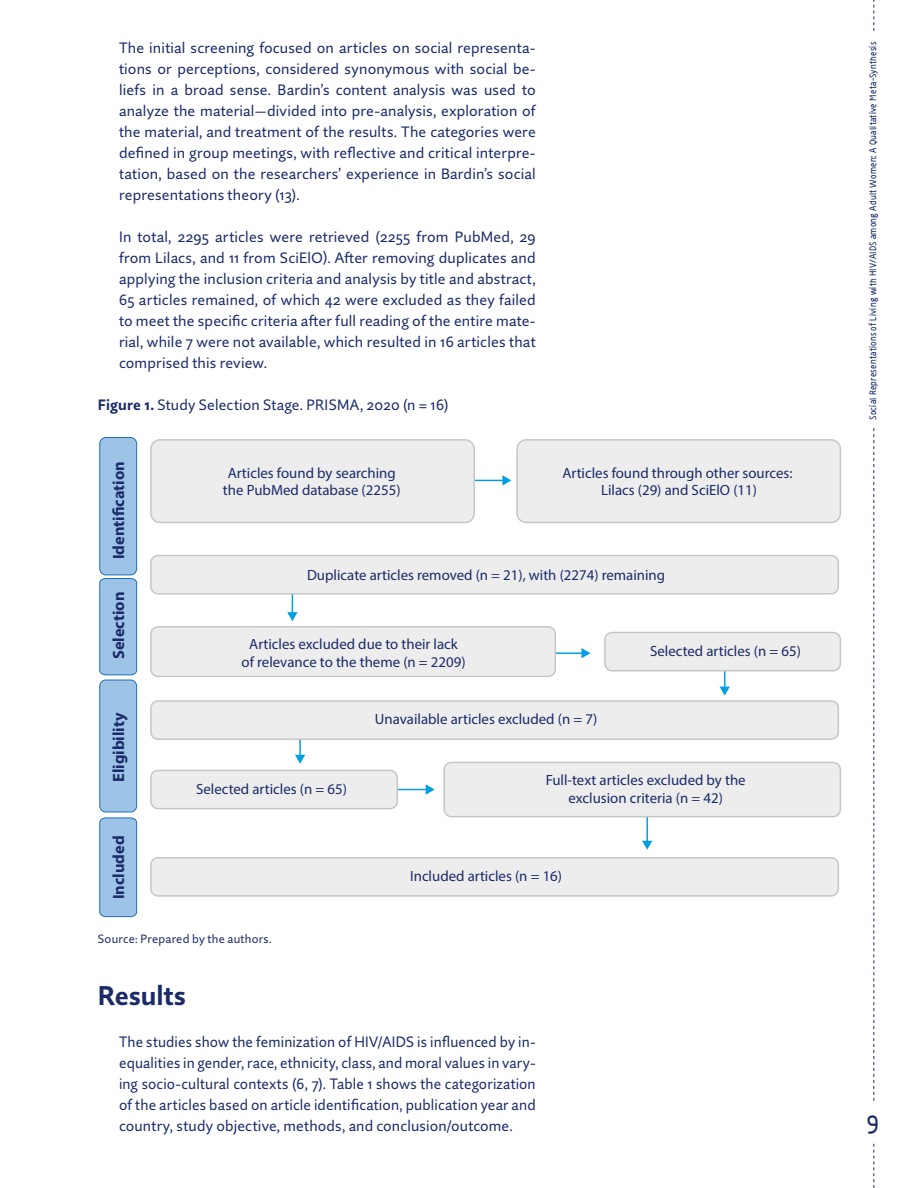
<style>
.page{position:relative;width:918px;height:1188px;background:#fff}
.page>*{position:absolute;margin:0;border:0;box-sizing:border-box;transform-origin:0 0}
.t1{font:700 27px "Quire Sans Pro";letter-spacing:.005em;color:#1a2b68}
.t2{font:24px "Sys Falso";color:#1a2b68}
.t3{font:700 16.35px "Myriad Pro";color:#1a2b68}
.t4{font:15px/21px "Quire Sans Pro";letter-spacing:.01em;color:#1a2b68;text-align:justify}
.t5{font:14.85px/17.9px "Myriad Pro";color:#1a2b68;text-align:center}
.t6{font:12px "Quire Sans Pro";letter-spacing:.02em;color:#1a2b68}
.t7{font:9px "Sys Falso";letter-spacing:.03em;color:#1a2b68}
.s1{font-weight:700}
</style>
<div class="page">
<svg style="left:873px;top:1144px;width:1px;height:44px"></svg>
<svg style="left:873px;top:0;width:1px;height:31px"></svg>
<svg style="left:873px;top:428px;width:1px;height:673px"></svg>
<hr style="left:439px;top:480px;width:65px;height:1px;background:#009fe3">
<svg style="left:502px;top:475px;width:9px;height:11px"></svg>
<hr style="left:518px;top:652px;width:65px;height:2px;background:#009fe3">
<svg style="left:581px;top:648px;width:9px;height:10px"></svg>
<hr style="left:362px;top:789px;width:65px;height:1px;background:#009fe3">
<svg style="left:426px;top:784px;width:9px;height:11px"></svg>
<hr style="left:292px;top:580px;width:1px;height:34px;background:#009fe3">
<svg style="left:287px;top:612px;width:11px;height:9px"></svg>
<hr style="left:724px;top:654px;width:1px;height:34px;background:#009fe3">
<svg style="left:720px;top:687px;width:10px;height:9px"></svg>
<hr style="left:646px;top:808px;width:2px;height:34px;background:#009fe3">
<svg style="left:642px;top:841px;width:10px;height:9px"></svg>
<hr style="left:299px;top:722px;width:2px;height:34px;background:#009fe3">
<svg style="left:295px;top:755px;width:10px;height:9px"></svg>
<div style="left:100px;top:438px;width:37px;height:137px;background:#9dc3e6;border-radius:6px"></div>
<div style="left:99px;top:437px;width:38px;height:138px;border:1px solid #1d71b8;border-radius:6px"></div>
<svg style="left:99px;top:578px;width:38px;height:98px;background:#96bee3"></svg>
<div style="left:100px;top:680px;width:37px;height:132px;background:#9dc3e6;border-radius:6px"></div>
<div style="left:99px;top:680px;width:38px;height:132px;border:1px solid #1d71b8;border-radius:6px"></div>
<svg style="left:99px;top:817px;width:38px;height:100px;background:#96bee3"></svg>
<div style="left:151px;top:440px;width:323px;height:82px;background:#ededed;border-radius:9px"></div>
<div style="left:150px;top:439px;width:325px;height:84px;border:1px solid #c6c6c6;border-radius:9px"></div>
<div style="left:517px;top:440px;width:323px;height:82px;background:#ededed;border-radius:9px"></div>
<div style="left:516px;top:439px;width:325px;height:84px;border:1px solid #c6c6c6;border-radius:9px"></div>
<div style="left:151px;top:556px;width:687px;height:38px;background:#ededed;border-radius:7px"></div>
<div style="left:150px;top:555px;width:689px;height:40px;border:1px solid #c6c6c6;border-radius:7px"></div>
<div style="left:151px;top:858px;width:687px;height:38px;background:#ededed;border-radius:7px"></div>
<div style="left:150px;top:857px;width:689px;height:40px;border:1px solid #c6c6c6;border-radius:7px"></div>
<div style="left:151px;top:701px;width:687px;height:38px;background:#ededed;border-radius:7px"></div>
<div style="left:150px;top:700px;width:689px;height:40px;border:1px solid #c6c6c6;border-radius:7px"></div>
<div style="left:151px;top:627px;width:404px;height:49px;background:#ededed;border-radius:7px"></div>
<div style="left:150px;top:626px;width:406px;height:51px;border:1px solid #c6c6c6;border-radius:7px"></div>
<div style="left:151px;top:770px;width:246px;height:39px;background:#ededed;border-radius:7px"></div>
<div style="left:150px;top:770px;width:248px;height:39px;border:1px solid #c6c6c6;border-radius:7px"></div>
<div style="left:444px;top:762px;width:396px;height:55px;background:#ededed;border-radius:7px"></div>
<div style="left:443px;top:762px;width:398px;height:55px;border:1px solid #c6c6c6;border-radius:7px"></div>
<div style="left:605px;top:633px;width:235px;height:38px;background:#ededed;border-radius:7px"></div>
<div style="left:604px;top:632px;width:237px;height:39px;border:1px solid #c6c6c6;border-radius:7px"></div>
<p class="t4" style="left:119px;top:37px;width:418px">The initial screening focused on articles on social representa&shy;tions or perceptions, considered synonymous with social be&shy;liefs in a broad sense. Bardin’s content analysis was used to analyze the material—divided into pre-analysis, exploration of the material, and treatment of the results. The categories were defined in group meetings, with reflective and critical interpre&shy;tation, based on the researchers’ experience in Bardin’s social representations theory (13).</p>
<p class="t4" style="left:119px;top:226px;width:418px">In total, 2295 articles were retrieved (2255 from PubMed, 29 from Lilacs, and 11 from SciElO). After removing duplicates and applying the inclusion criteria and analysis by title and abstract, 65 articles remained, of which 42 were excluded as they failed to meet the specific criteria after full reading of the entire mate&shy;rial, while 7 were not available, which resulted in 16 articles that comprised this review.</p>
<p class="t4" style="left:98px;top:394px;width:352px"><span class="s1">Figure 1.</span> Study Selection Stage. PRISMA, 2020 (n = 16)</p>
<p class="t3" style="left:108px;top:559px;width:99px;rotate:-90deg">Identi cation</p>
<p class="t3" style="left:108px;top:659px;width:69px;rotate:-90deg">Selection</p>
<p class="t3" style="left:108px;top:782px;width:71px;rotate:-90deg">Eligibility</p>
<p class="t3" style="left:108px;top:899px;width:65px;rotate:-90deg">Included</p>
<p class="t5" style="left:223px;top:463px;width:179px">Articles found by searching the PubMed database (2255)</p>
<p class="t5" style="left:562px;top:463px;width:232px">Articles found through other sources:<br>Lilacs (29) and SciElO (11)</p>
<p class="t5" style="left:307px;top:566px;width:360px">Duplicate articles removed (n = 21), with (2274) remaining</p>
<p class="t5" style="left:242px;top:635px;width:226px">Articles excluded due to their lack of relevance to the theme (n = 2209)</p>
<p class="t5" style="left:650px;top:642px;width:152px">Selected articles (n = 65)</p>
<p class="t5" style="left:375px;top:710px;width:224px">Unavailable articles excluded (n = 7)</p>
<p class="t5" style="left:196px;top:780px;width:152px">Selected articles (n = 65)</p>
<p class="t5" style="left:546px;top:771px;width:202px">Full-text articles excluded by the exclusion criteria (n = 42)</p>
<p class="t5" style="left:410px;top:867px;width:154px">Included articles (n = 16)</p>
<p class="t6" style="left:98px;top:932px;width:176px">Source: Prepared by the authors.</p>
<h1 class="t1" style="left:98px;top:979px;width:90px">Results</h1>
<p class="t4" style="left:119px;top:1031px;width:418px">The studies show the feminization of HIV/AIDS is influenced by in&shy;equalities in gender, race, ethnicity, class, and moral values in vary&shy;ing socio-cultural contexts (6, 7). Table 1 shows the categorization of the articles based on article identification, publication year and country, study objective, methods, and conclusion/outcome.</p>
<p class="t7" style="left:867px;top:420px;width:380px;rotate:-90deg">Social Representations of Living with HIV/AIDS among Adult Women: A Qualitative Meta-Synthesis</p>
<h2 class="t2" style="left:867px;top:1108px;width:14px">9</h2>
</div>
